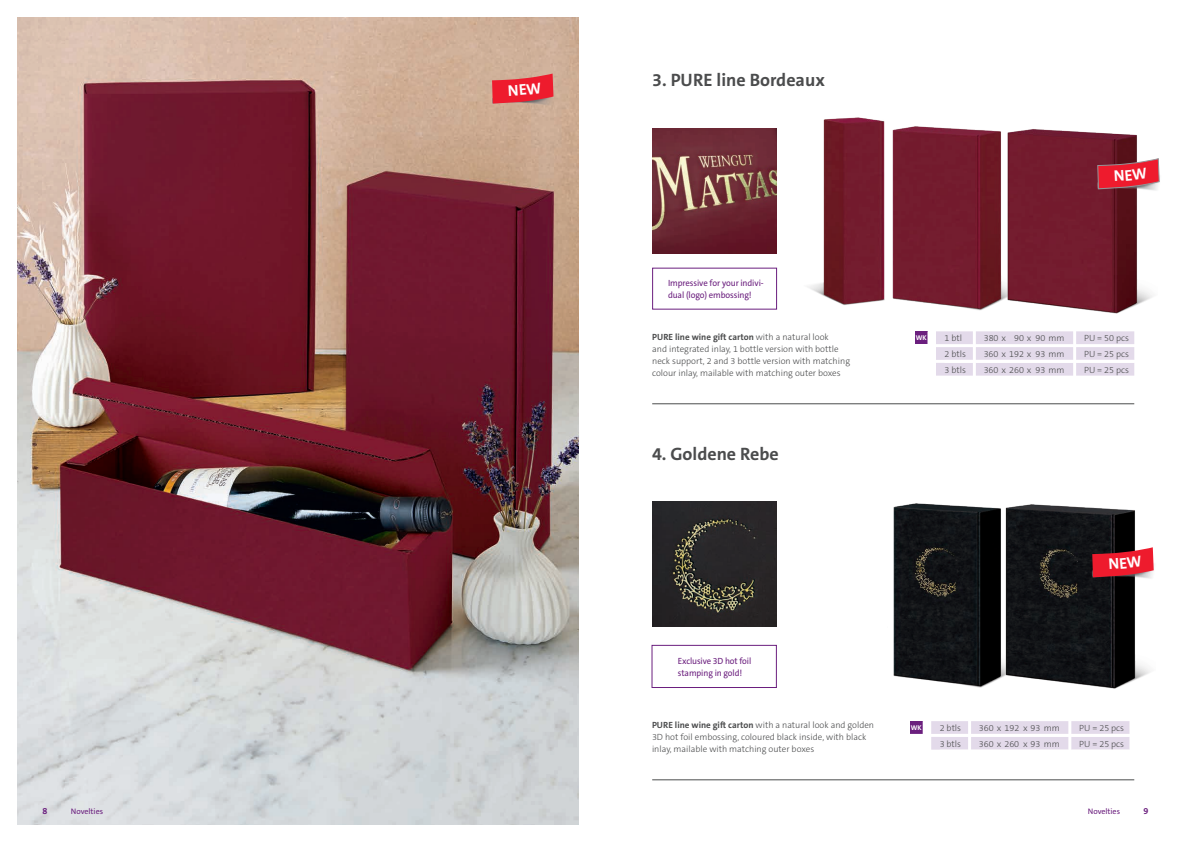
<style>
.page{position:relative;width:1191px;height:842px;background:#fff}
.page>*{position:absolute;margin:0;border:0;box-sizing:border-box;transform-origin:0 0}
.t1{font:700 18px "The Sans C5";color:#4b4c4d}
.t2{font:300 9px/12px "The Sans C5";color:#4b4c4d}
.t3{font:9px/12px "The Sans C5";letter-spacing:-.01em;color:#6b1f7e}
.t4{font:9px/12px "The Sans C5";letter-spacing:-.01em;color:#6b1f7e;scale:.96 1}
.t5{font:700 9px "The Sans C5";color:#6b1f7e}
.t6{font:8px "The Sans C5";color:#6b1f7e}
.t7{font:700 7px "The Sans C5";color:#fff}
.s1{font-weight:700}
</style>
<div class="page">
<hr style="left:652px;top:780px;width:482px;height:1px;background:#4b4c4d">
<hr style="left:652px;top:404px;width:482px;height:1px;background:#4b4c4d">
<img style="left:893px;top:503px;width:93px;height:185px">
<img style="left:986px;top:504px;width:165px;height:185px">
<img style="left:1088px;top:551px;width:66px;height:31px">
<svg style="left:910px;top:721px;width:219px;height:29px"></svg>
<div style="left:651px;top:645px;width:125px;height:43px;border:1px solid #6b1f7e"></div>
<img style="left:652px;top:502px;width:124px;height:124px">
<img style="left:17px;top:17px;width:561px;height:808px">
<img style="left:892px;top:126px;width:112px;height:185px">
<img style="left:1004px;top:129px;width:153px;height:185px">
<img style="left:807px;top:117px;width:78px;height:188px">
<svg style="left:915px;top:331px;width:219px;height:45px"></svg>
<img style="left:1094px;top:163px;width:66px;height:32px">
<img style="left:652px;top:128px;width:125px;height:125px">
<img style="left:488px;top:78px;width:70px;height:31px">
<svg style="left:1092px;top:547px;width:61px;height:30px;background:#c72634"></svg>
<svg style="left:1097px;top:159px;width:62px;height:39px;background:#c43f4c"></svg>
<svg style="left:492px;top:74px;width:61px;height:30px;background:#e33b45"></svg>
<h1 class="t1" style="left:652px;top:68px;width:174px">3. PURE line Bordeaux</h1>
<p class="t3" style="left:668px;top:277px;width:97px">Impressive for your indivi&shy;dual (logo) embossing!</p>
<p class="t2" style="left:652px;top:331px;width:199px"><span class="s1">PURE line wine gift carton</span> with a natural look<br>and integrated inlay, 1 bottle version with bottle neck support, 2 and 3 bottle version with matching colour inlay, mailable with matching outer boxes</p>
<h1 class="t1" style="left:652px;top:442px;width:128px">4. Goldene Rebe</h1>
<p class="t7" style="left:915px;top:333px;width:12px">WK</p>
<p class="t2" style="left:944px;top:332px;width:19px">1 btl</p>
<p class="t2" style="left:983px;top:332px;width:82px">380 x 90 x 90 mm</p>
<p class="t2" style="left:1084px;top:332px;width:46px">PU = 50 pcs</p>
<p class="t2" style="left:944px;top:348px;width:23px">2 btls</p>
<p class="t2" style="left:983px;top:348px;width:82px">360 x 192 x 93 mm</p>
<p class="t2" style="left:1084px;top:348px;width:46px">PU = 25 pcs</p>
<p class="t2" style="left:944px;top:364px;width:23px">3 btls</p>
<p class="t2" style="left:983px;top:364px;width:82px">360 x 260 x 93 mm</p>
<p class="t2" style="left:1084px;top:364px;width:46px">PU = 25 pcs</p>
<p class="t4" style="left:678px;top:655px;width:78px">Exclusive 3D hot foil stamping in gold!</p>
<p class="t2" style="left:652px;top:719px;width:224px"><span class="s1">PURE line wine gift carton</span> with a natural look and golden<br>3D hot foil embossing, coloured black inside, with black inlay, mailable with matching outer boxes</p>
<p class="t7" style="left:911px;top:723px;width:12px">WK</p>
<p class="t2" style="left:939px;top:722px;width:23px">2 btls</p>
<p class="t2" style="left:979px;top:722px;width:82px">360 x 192 x 93 mm</p>
<p class="t2" style="left:1079px;top:722px;width:46px">PU = 25 pcs</p>
<p class="t2" style="left:939px;top:738px;width:23px">3 btls</p>
<p class="t2" style="left:979px;top:738px;width:82px">360 x 260 x 93 mm</p>
<p class="t2" style="left:1079px;top:738px;width:46px">PU = 25 pcs</p>
<p class="t5" style="left:43px;top:805px;width:6px">8</p>
<p class="t5" style="left:1143px;top:805px;width:6px">9</p>
<p class="t6" style="left:71px;top:806px;width:34px">Novelties</p>
<p class="t6" style="left:1087px;top:806px;width:34px">Novelties</p>
</div>
